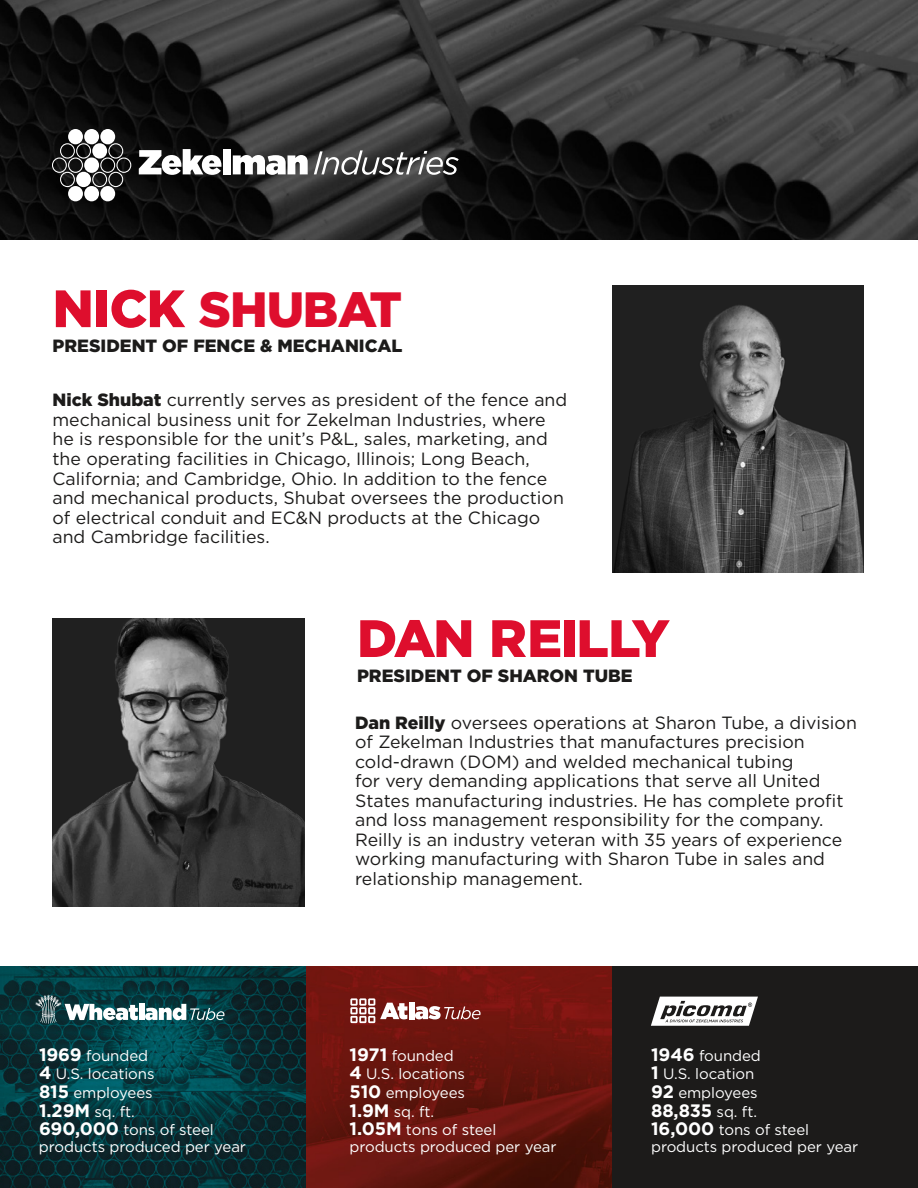
<style>
.page{position:relative;width:918px;height:1188px;background:#fff}
.page>*{position:absolute;margin:0;border:0;box-sizing:border-box;transform-origin:0 0}
.t1{font:900 52.5px "Gotham";letter-spacing:-.03em;color:#de0e2d}
.t2{font:900 49.5px "Gotham";letter-spacing:-.025em;color:#de0e2d}
.t3{font:700 18px "Gotham";color:#fff}
.t4{font:17.7px/19.5px "Gotham";color:#1c1b1a}
.t5{font:900 17.7px "Gotham";color:#1c1b1a}
.t6{font:15px/18.6px "Gotham";letter-spacing:-.005em;color:#fff}
.s1{font-size:52.5px}
.s2{font-weight:900}
.s3{font-weight:700;font-size:18px}
.s4{font-weight:400;font-size:15px}
</style>
<div class="page">
<img style="left:0;top:0;width:918px;height:240px">
<div style="left:68px;top:129px;width:15px;height:15px;background:#fff;border-radius:50%"></div>
<div style="left:84px;top:129px;width:15px;height:15px;background:#fff;border-radius:50%"></div>
<div style="left:100px;top:129px;width:15px;height:15px;background:#fff;border-radius:50%"></div>
<div style="left:68px;top:186px;width:15px;height:15px;background:#fff;border-radius:50%"></div>
<div style="left:84px;top:186px;width:15px;height:15px;background:#fff;border-radius:50%"></div>
<div style="left:100px;top:186px;width:15px;height:15px;background:#fff;border-radius:50%"></div>
<svg style="left:52px;top:143px;width:79px;height:44px"></svg>
<svg style="left:314px;top:150px;width:145px;height:25px"></svg>
<svg style="left:139px;top:149px;width:82px;height:26px"></svg>
<div style="left:223px;top:149px;width:8px;height:25px;background:#fff"></div>
<svg style="left:233px;top:155px;width:75px;height:20px"></svg>
<div style="left:612px;top:966px;width:306px;height:222px;background:#1c1b1a"></div>
<img style="left:0;top:966px;width:306px;height:222px">
<svg style="left:306px;top:966px;width:306px;height:222px;fill:#6d150f"></svg>
<div style="left:409px;top:1002px;width:5px;height:17px;background:#fff"></div>
<svg style="left:415px;top:1006px;width:66px;height:13px"></svg>
<svg style="left:350px;top:998px;width:57px;height:25px"></svg>
<svg style="left:35px;top:995px;width:103px;height:29px"></svg>
<div style="left:139px;top:1004px;width:5px;height:16px;background:#fff"></div>
<svg style="left:145px;top:1004px;width:80px;height:16px"></svg>
<svg style="left:651px;top:997px;width:107px;height:29px"></svg>
<img style="left:612px;top:285px;width:252px;height:288px">
<img style="left:52px;top:618px;width:252px;height:288px">
<h2 class="t2" style="left:53px;top:276px;width:351px"><span class="s1">NICK</span> SHUBAT</h2>
<p class="t5" style="left:53px;top:333px;width:351px">PRESIDENT OF FENCE &amp; MECHANICAL</p>
<p class="t4" style="left:53px;top:390px;width:516px"><span class="s2">Nick Shubat</span> currently serves as president of the fence and mechanical business unit for Zekelman Industries, where he is responsible for the unit’s P&amp;L, sales, marketing, and the operating facilities in Chicago, Illinois; Long Beach, California; and Cambridge, Ohio. In addition to the fence and mechanical products, Shubat oversees the production of electrical conduit and EC&amp;N products at the Chicago and Cambridge facilities.</p>
<p class="t6" style="left:39px;top:1046px;width:176px"><span class="s3">1969</span> founded<br><span class="s3">4</span> U.S. locations<br><span class="s3">815</span> employees<br><span class="s3">1.29M</span> sq. ft.<br><span class="s3">690,000</span> tons of steel</p>
<p class="t6" style="left:39px;top:1137px;width:209px">products produced per year</p>
<h1 class="t1" style="left:357px;top:602px;width:314px">DAN REILLY</h1>
<p class="t5" style="left:357px;top:663px;width:277px">PRESIDENT OF SHARON TUBE</p>
<p class="t4" style="left:355px;top:712px;width:503px"><span class="s2">Dan Reilly</span> oversees operations at Sharon Tube, a division of Zekelman Industries that manufactures precision cold-drawn (DOM) and welded mechanical tubing<br>for very demanding applications that serve all United States manufacturing industries. He has complete profit and loss management responsibility for the company.<br>Reilly is an industry veteran with 35 years of experience working manufacturing with Sharon Tube in sales and relationship management.</p>
<p class="t6" style="left:350px;top:1046px;width:148px"><span class="s3">1971</span> founded<br><span class="s3">4</span> U.S. locations<br><span class="s3">510</span> employees<br><span class="s3">1.9M</span> sq. ft.<br><span class="s3">1.05M</span> tons of steel</p>
<p class="t6" style="left:350px;top:1137px;width:209px">products produced per year</p>
<p class="t6" style="left:651px;top:1046px;width:111px"><span class="s3">1946</span> founded<br><span class="s3">1</span> U.S. location<br><span class="s3">92</span> employees</p>
<p class="t3" style="left:651px;top:1098px;width:107px">88,835 <span class="s4">sq. ft.</span></p>
<p class="t6" style="left:651px;top:1121px;width:209px;line-height:16.5px"><span class="s3">16,000</span> tons of steel products produced per year</p>
</div>
